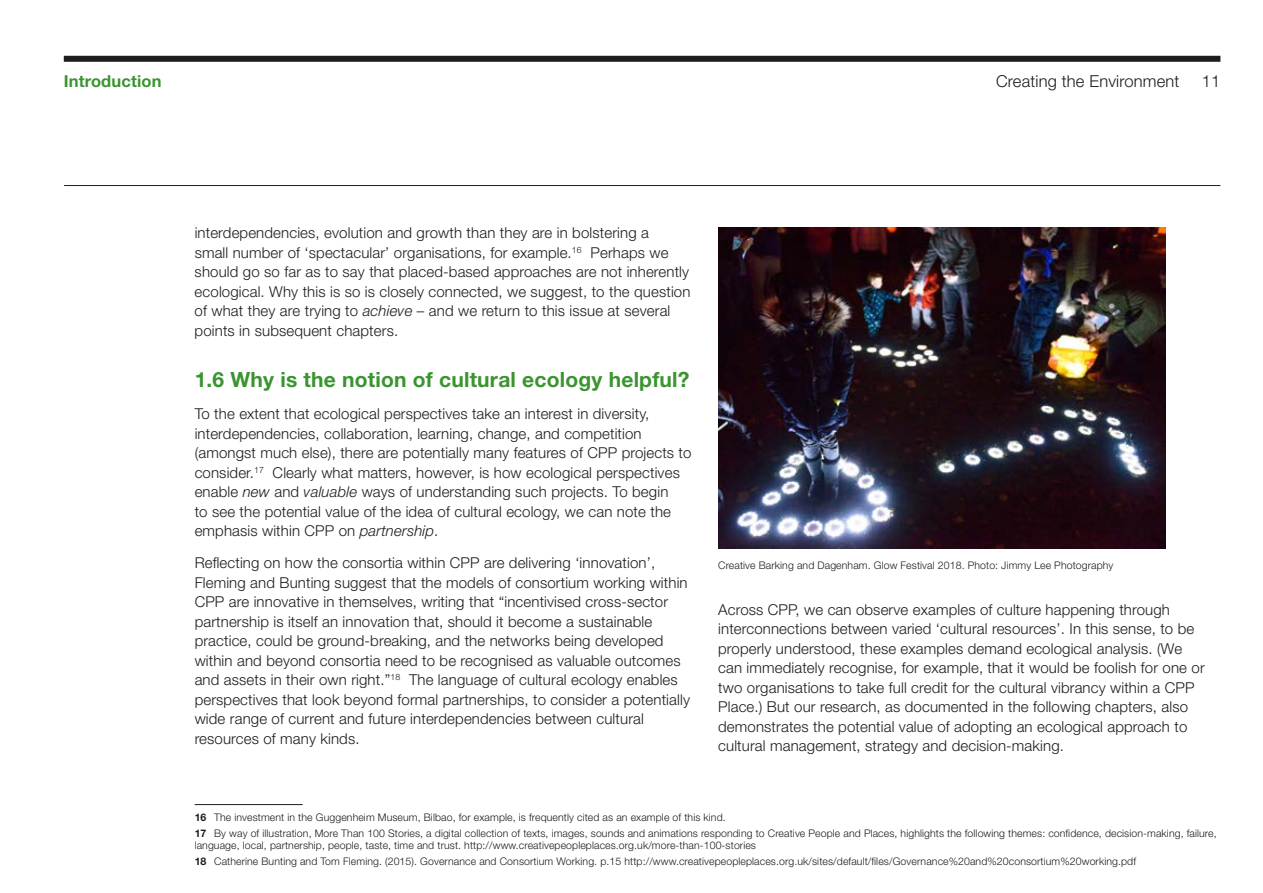
<style>
.page{position:relative;width:1263px;height:893px;background:#fff}
.page>*{position:absolute;margin:0;border:0;box-sizing:border-box;transform-origin:0 0}
.t1{font:700 21px "Helvetica Neue LT Std";letter-spacing:.01em;color:#3a9430}
.t2{font:300 16.5px "Helvetica Neue LT Std";letter-spacing:.01em;color:#1d1d1b}
.t3{font:700 16.5px "Helvetica Neue LT Std";letter-spacing:.01em;color:#3a9430}
.t4{font:300 15px/19.5px "Helvetica Neue LT Std";letter-spacing:.01em;color:#1d1d1b}
.t5{font:300 10.5px/16.2px "Helvetica Neue LT Std";letter-spacing:.01em;color:#1d1d1b}
.s1{font-style:italic}
.s2{font-weight:700}
</style>
<div class="page">
<hr style="left:64px;top:185px;width:1156px;height:1px;background:#1d1d1b">
<div style="left:64px;top:56px;width:1156px;height:6px;background:#1d1d1b"></div>
<hr style="left:195px;top:804px;width:108px;height:1px;background:#1d1d1b">
<img style="left:718px;top:227px;width:448px;height:322px">
<p class="t3" style="left:64px;top:71px;width:99px">Introduction</p>
<p class="t2" style="left:996px;top:72px;width:185px">Creating the Environment</p>
<p class="t2" style="left:1202px;top:72px;width:20px">11</p>
<p class="t4" style="left:195px;top:223px;width:497px">interdependencies, evolution and growth than they are in bolstering a<br>small number of ‘spectacular’ organisations, for example.<sup>16</sup> Perhaps we should go so far as to say that placed-based approaches are not inherently ecological. Why this is so is closely connected, we suggest, to the question of what they are trying to <span class="s1">achieve</span> – and we return to this issue at several points in subsequent chapters.</p>
<h1 class="t1" style="left:195px;top:366px;width:496px">1.6 Why is the notion of cultural ecology helpful?</h1>
<p class="t4" style="left:195px;top:404px;width:498px">To the extent that ecological perspectives take an interest in diversity, interdependencies, collaboration, learning, change, and competition (amongst much else), there are potentially many features of CPP projects to consider.<sup>17</sup> Clearly what matters, however, is how ecological perspectives enable <span class="s1">new</span> and <span class="s1">valuable</span> ways of understanding such projects. To begin<br>to see the potential value of the idea of cultural ecology, we can note the emphasis within CPP on <span class="s1">partnership</span>.</p>
<p class="t4" style="left:195px;top:553px;width:497px">Reflecting on how the consortia within CPP are delivering ‘innovation’, Fleming and Bunting suggest that the models of consortium working within CPP are innovative in themselves, writing that “incentivised cross-sector partnership is itself an innovation that, should it become a sustainable practice, could be ground-breaking, and the networks being developed within and beyond consortia need to be recognised as valuable outcomes and assets in their own right.”<sup>18</sup> The language of cultural ecology enables perspectives that look beyond formal partnerships, to consider a potentially wide range of current and future interdependencies between cultural resources of many kinds.</p>
<p class="t5" style="left:718px;top:557px;width:397px">Creative Barking and Dagenham. Glow Festival 2018. Photo: Jimmy Lee Photography</p>
<p class="t4" style="left:718px;top:599px;width:488px">Across CPP, we can observe examples of culture happening through interconnections between varied ‘cultural resources’. In this sense, to be properly understood, these examples demand ecological analysis. (We can immediately recognise, for example, that it would be foolish for one or two organisations to take full credit for the cultural vibrancy within a CPP Place.) But our research, as documented in the following chapters, also demonstrates the potential value of adopting an ecological approach to cultural management, strategy and decision-making.</p>
<p class="t5" style="left:195px;top:809px;width:1023px"><span class="s2">16</span> The investment in the Guggenheim Museum, Bilbao, for example, is frequently cited as an example of this kind.<br><span class="s2">17</span> By way of illustration, More Than 100 Stories, a digital collection of texts, images, sounds and animations responding to Creative People and Places, highlights the following themes: confidence, decision-making, failure,</p>
<p class="t5" style="left:195px;top:837px;width:943px">language, local, partnership, people, taste, time and trust. http://www.creativepeopleplaces.org.uk/more-than-100-stories<br><span class="s2">18</span> Catherine Bunting and Tom Fleming. (2015). Governance and Consortium Working. p.15 http://www.creativepeopleplaces.org.uk/sites/default/files/Governance%20and%20consortium%20working.pdf</p>
</div>
